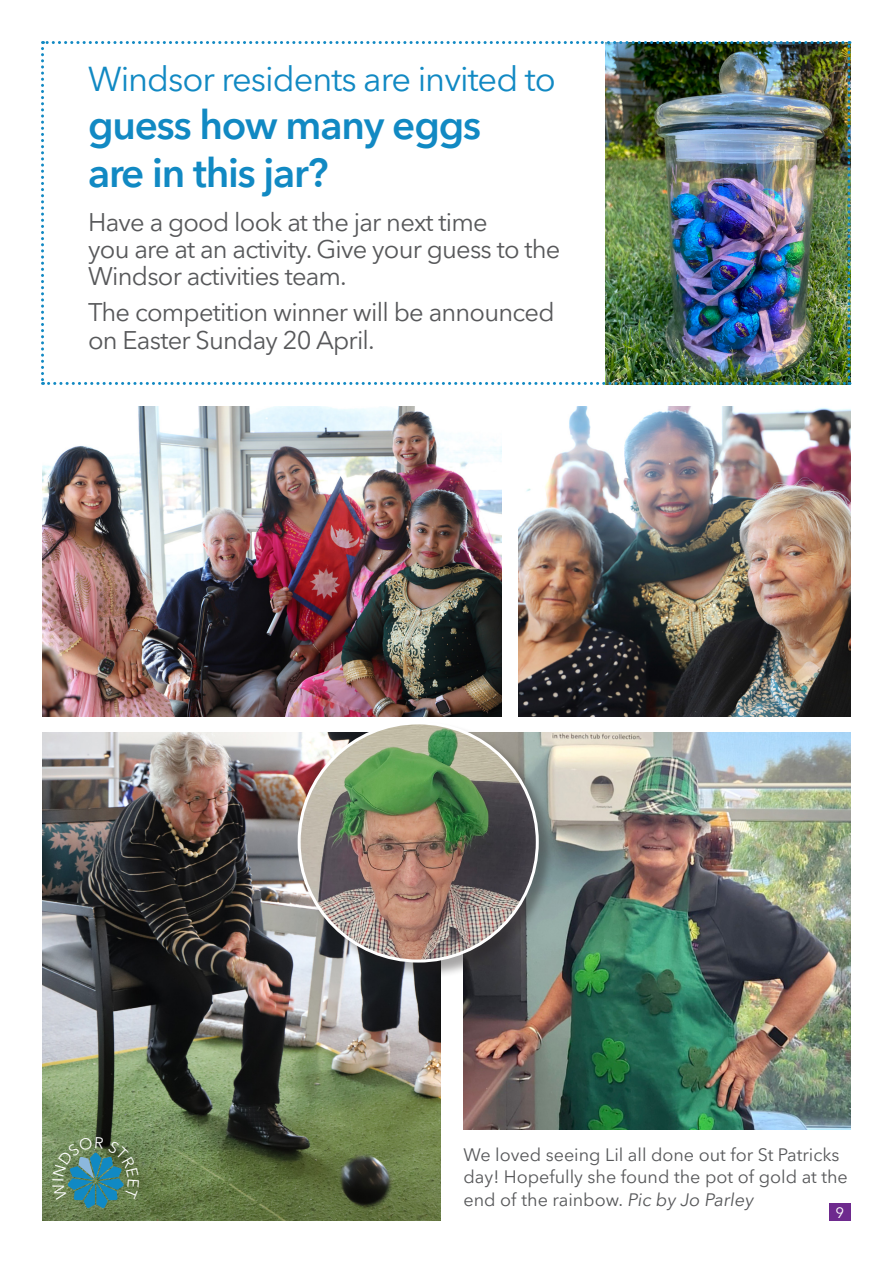
<style>
.page{position:relative;width:893px;height:1263px;background:#fff}
.page>*{position:absolute;margin:0;border:0;box-sizing:border-box;transform-origin:0 0}
.W_Heading_1{font:600 40.5px/48px "Avenir Next LT Pro";letter-spacing:-.03em;color:#1189c3}
.W_Heading_1-2{font:34.5px "Avenir Next LT Pro";letter-spacing:-.03em;color:#1189c3}
.W_Heading_1-3{font:25.5px/27px "Avenir Next LT Pro";letter-spacing:-.03em;color:#57585a}
.Text{font:18px/22.5px "Avenir Next LT Pro";color:#57585a}
.t1{font:15px "Avenir Next LT Pro";color:#fff}
</style>
<div class="page">
<img style="left:519px;top:406px;width:331px;height:310px">
<img style="left:463px;top:733px;width:387px;height:396px">
<img style="left:43px;top:733px;width:398px;height:487px">
<div style="left:829px;top:1203px;width:21px;height:17px;background:#6e2a8e"></div>
<img style="left:41px;top:41px;width:809px;height:344px">
<img style="left:43px;top:406px;width:459px;height:310px">
<div style="left:298px;top:722px;width:257px;height:257px;background:#231f20;opacity:.4"></div>
<img style="left:299px;top:723px;width:238px;height:238px;border-radius:119px">
<svg style="left:52px;top:1137px;width:87px;height:71px;background:#528270"></svg>
<p class="W_Heading_1-2" style="left:88px;top:58px;width:469px">Windsor residents are invited to</p>
<p class="W_Heading_1" style="left:88px;top:101px;width:394px">guess how many eggs are in this jar?</p>
<p class="W_Heading_1-3" style="left:88px;top:209px;width:474px">Have a good look at the jar next time<br>you are at an activity. Give your guess to the<br>Windsor activities team.</p>
<p class="W_Heading_1-3" style="left:88px;top:297px;width:468px;line-height:28.5px">The competition winner will be announced on Easter Sunday 20 April.</p>
<p class="Text" style="left:463px;top:1143px;width:386px">We loved seeing Lil all done out for St Patricks day! Hopefully she found the pot of gold at the end of the rainbow. Pic by Jo Parley</p>
<p class="t1" style="left:835px;top:1203px;width:10px">9</p>
</div>
